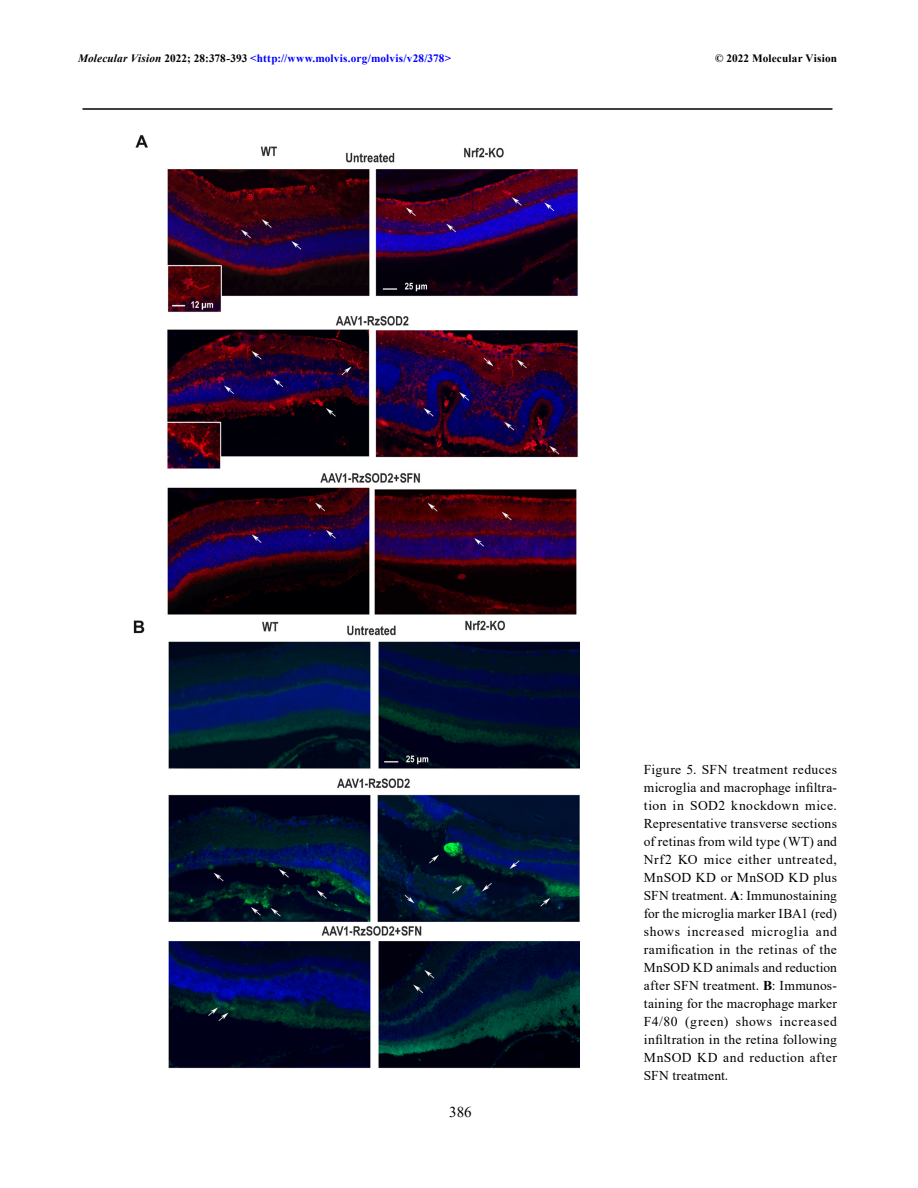
<style>
.page{position:relative;width:918px;height:1188px;background:#fff}
.page>*{position:absolute;margin:0;border:0;box-sizing:border-box;transform-origin:0 0}
.t1{font:15px "Times New Roman";color:#000}
.Fig_Caption{font:13.5px/18px "Times New Roman";letter-spacing:.03em;color:#000;text-align:justify}
.Header_Align_Left{font:700 11.25px "Times New Roman";letter-spacing:.015em;color:#00f}
.Header_Align_Right{font:700 11.25px "Times New Roman";letter-spacing:.015em;color:#000}
.s1{font-style:italic;color:#000}
.s2{color:#000}
.s3{font-weight:700}
</style>
<div class="page">
<img style="left:133px;top:135px;width:446px;height:934px">
<hr style="left:82px;top:108px;width:750px;height:2px;background:#000">
<p class="Header_Align_Left" style="left:78px;top:50px;width:375px"><span class="s1">Molecular Vision</span> <span class="s2">2022; 28:378-393</span> &lt;http://www.molvis.org/molvis/v28/378&gt;</p>
<p class="Header_Align_Right" style="left:715px;top:50px;width:123px">© 2022 Molecular Vision</p>
<p class="t1" style="left:449px;top:1102px;width:24px">386</p>
<p class="Fig_Caption" style="left:644px;top:760px;width:195px">Figure 5. SFN treatment reduces microglia and macrophage infiltra&shy;tion in SOD2 knockdown mice.<br>Representative transverse sections of retinas from wild type (WT) and Nrf2 KO mice either untreated, MnSOD KD or MnSOD KD plus SFN treatment. <span class="s3">A</span>: Immunostaining for the microglia marker IBA1 (red) shows increased microglia and ramification in the retinas of the MnSOD KD animals and reduction after SFN treatment. <span class="s3">B</span>: Immunos&shy;taining for the macrophage marker F4/80 (green) shows increased infiltration in the retina following MnSOD KD and reduction after SFN treatment.</p>
</div>
